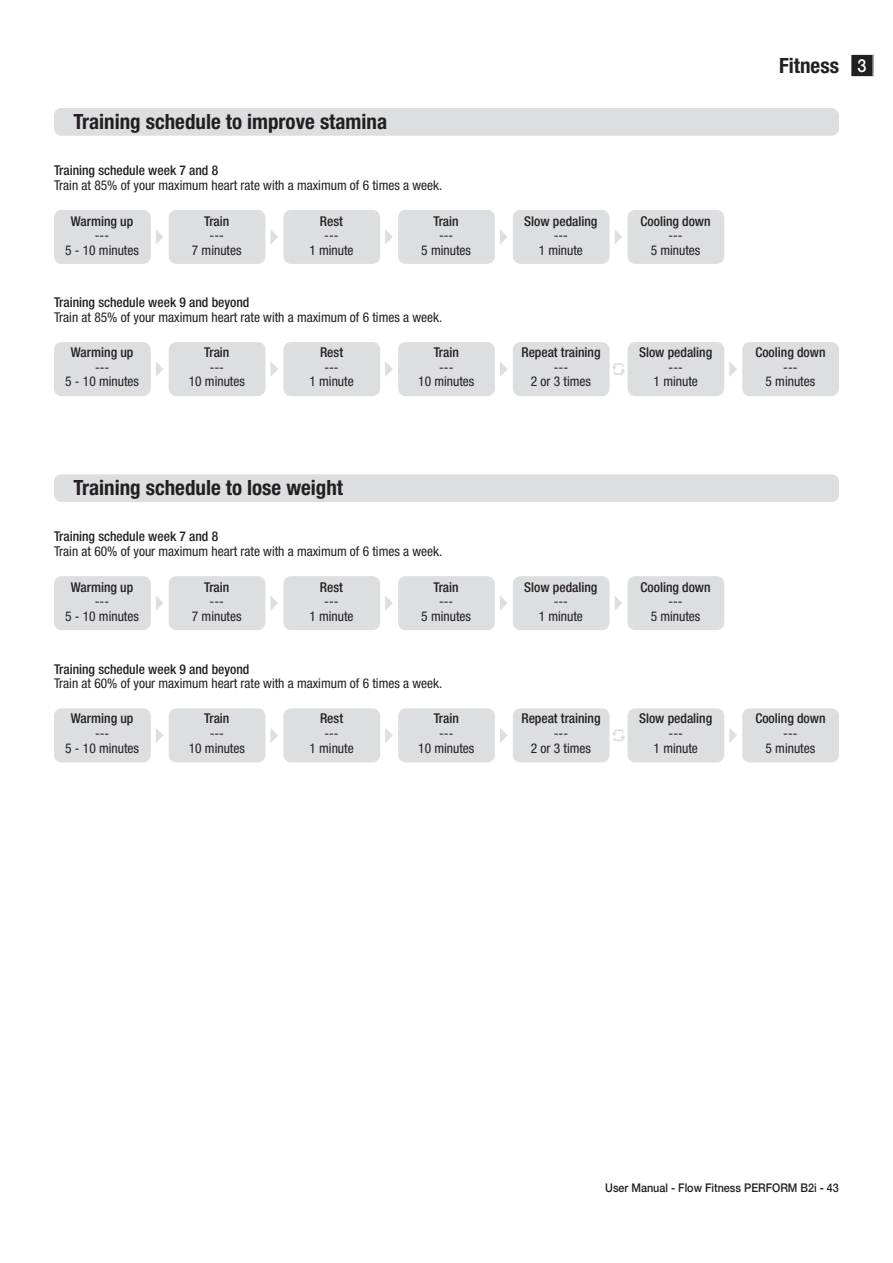
<style>
.page{position:relative;width:893px;height:1263px;background:#fff}
.page>*{position:absolute;margin:0;border:0;box-sizing:border-box;transform-origin:0 0}
.t1{font:700 condensed 21px "Helvetica Neue LT Std";color:#231f20}
.t2{font:condensed 13.5px/14.7px "Helvetica Neue LT Std";color:#231f20;text-align:center}
.t3{font:500 condensed 13.5px "Helvetica Neue LT Std";color:#231f20}
.t4{font:500 12px "Helvetica Neue LT Std";color:#231f20;scale:.9 1}
.s1{font-weight:500;font-stretch:normal;font-size:18px;color:#fff}
</style>
<div class="page">
<div style="left:851px;top:54px;width:22px;height:23px;background:#231f20"></div>
<div style="left:850px;top:54px;width:23px;height:23px;border:1px solid #fff"></div>
<div style="left:54px;top:108px;width:785px;height:28px;background:#dddee0;border-radius:8px"></div>
<div style="left:54px;top:210px;width:97px;height:54px;background:#dddee0;border-radius:8px"></div>
<div style="left:169px;top:210px;width:96px;height:54px;background:#dddee0;border-radius:8px"></div>
<div style="left:283px;top:210px;width:97px;height:54px;background:#dddee0;border-radius:8px"></div>
<div style="left:398px;top:210px;width:97px;height:54px;background:#dddee0;border-radius:8px"></div>
<div style="left:513px;top:210px;width:97px;height:54px;background:#dddee0;border-radius:8px"></div>
<div style="left:628px;top:210px;width:96px;height:54px;background:#dddee0;border-radius:8px"></div>
<svg style="left:156px;top:230px;width:7px;height:14px"></svg>
<svg style="left:385px;top:229px;width:8px;height:15px"></svg>
<svg style="left:500px;top:230px;width:7px;height:14px"></svg>
<svg style="left:614px;top:230px;width:8px;height:14px"></svg>
<svg style="left:270px;top:230px;width:8px;height:14px"></svg>
<svg style="left:612px;top:363px;width:13px;height:12px"></svg>
<div style="left:54px;top:342px;width:97px;height:54px;background:#dddee0;border-radius:8px"></div>
<div style="left:169px;top:342px;width:96px;height:54px;background:#dddee0;border-radius:8px"></div>
<div style="left:283px;top:342px;width:97px;height:54px;background:#dddee0;border-radius:8px"></div>
<div style="left:398px;top:342px;width:97px;height:54px;background:#dddee0;border-radius:8px"></div>
<div style="left:513px;top:342px;width:97px;height:54px;background:#dddee0;border-radius:8px"></div>
<div style="left:628px;top:342px;width:96px;height:54px;background:#dddee0;border-radius:8px"></div>
<div style="left:742px;top:342px;width:97px;height:54px;background:#dddee0;border-radius:8px"></div>
<svg style="left:156px;top:362px;width:7px;height:14px"></svg>
<svg style="left:385px;top:362px;width:8px;height:15px"></svg>
<svg style="left:500px;top:362px;width:7px;height:14px"></svg>
<svg style="left:729px;top:362px;width:8px;height:15px"></svg>
<svg style="left:270px;top:362px;width:8px;height:14px"></svg>
<div style="left:54px;top:474px;width:785px;height:28px;background:#dddee0;border-radius:8px"></div>
<div style="left:54px;top:576px;width:97px;height:54px;background:#dddee0;border-radius:8px"></div>
<div style="left:169px;top:576px;width:96px;height:54px;background:#dddee0;border-radius:8px"></div>
<div style="left:283px;top:576px;width:97px;height:54px;background:#dddee0;border-radius:8px"></div>
<div style="left:398px;top:576px;width:97px;height:54px;background:#dddee0;border-radius:8px"></div>
<div style="left:513px;top:576px;width:97px;height:54px;background:#dddee0;border-radius:8px"></div>
<div style="left:628px;top:576px;width:96px;height:54px;background:#dddee0;border-radius:8px"></div>
<svg style="left:156px;top:596px;width:7px;height:14px"></svg>
<svg style="left:385px;top:596px;width:8px;height:15px"></svg>
<svg style="left:500px;top:596px;width:7px;height:14px"></svg>
<svg style="left:614px;top:596px;width:8px;height:14px"></svg>
<svg style="left:270px;top:596px;width:8px;height:15px"></svg>
<svg style="left:612px;top:729px;width:13px;height:12px"></svg>
<div style="left:54px;top:708px;width:97px;height:54px;background:#dddee0;border-radius:8px"></div>
<div style="left:169px;top:708px;width:96px;height:54px;background:#dddee0;border-radius:8px"></div>
<div style="left:283px;top:708px;width:97px;height:54px;background:#dddee0;border-radius:8px"></div>
<div style="left:398px;top:708px;width:97px;height:54px;background:#dddee0;border-radius:8px"></div>
<div style="left:513px;top:708px;width:97px;height:54px;background:#dddee0;border-radius:8px"></div>
<div style="left:628px;top:708px;width:96px;height:54px;background:#dddee0;border-radius:8px"></div>
<div style="left:742px;top:708px;width:97px;height:54px;background:#dddee0;border-radius:8px"></div>
<svg style="left:156px;top:728px;width:7px;height:15px"></svg>
<svg style="left:385px;top:728px;width:8px;height:15px"></svg>
<svg style="left:500px;top:728px;width:7px;height:15px"></svg>
<svg style="left:729px;top:728px;width:8px;height:15px"></svg>
<svg style="left:270px;top:728px;width:8px;height:15px"></svg>
<h1 class="t1" style="left:779px;top:53px;width:89px">Fitness <span class="s1">3</span></h1>
<h1 class="t1" style="left:74px;top:109px;width:315px">Training schedule to improve stamina</h1>
<p class="t3" style="left:54px;top:162px;width:166px">Training schedule week 7 and 8</p>
<p class="t2" style="left:54px;top:177px;width:390px">Train at 85% of your maximum heart rate with a maximum of 6 times a week.</p>
<p class="t3" style="left:71px;top:213px;width:64px">Warming up</p>
<p class="t2" style="left:65px;top:228px;width:75px">---<br>5 - 10 minutes</p>
<p class="t3" style="left:204px;top:213px;width:27px">Train</p>
<p class="t2" style="left:192px;top:228px;width:51px">---<br>7 minutes</p>
<p class="t3" style="left:434px;top:213px;width:27px">Train</p>
<p class="t2" style="left:421px;top:228px;width:51px">---<br>5 minutes</p>
<p class="t3" style="left:320px;top:213px;width:25px">Rest</p>
<p class="t2" style="left:309px;top:228px;width:46px">---<br>1 minute</p>
<p class="t3" style="left:524px;top:213px;width:75px">Slow pedaling</p>
<p class="t2" style="left:539px;top:228px;width:46px">---<br>1 minute</p>
<p class="t3" style="left:640px;top:213px;width:72px">Cooling down</p>
<p class="t2" style="left:651px;top:228px;width:51px">---<br>5 minutes</p>
<p class="t3" style="left:54px;top:294px;width:197px">Training schedule week 9 and beyond</p>
<p class="t2" style="left:54px;top:310px;width:390px">Train at 85% of your maximum heart rate with a maximum of 6 times a week.</p>
<p class="t3" style="left:71px;top:344px;width:64px">Warming up</p>
<p class="t2" style="left:65px;top:360px;width:75px">---<br>5 - 10 minutes</p>
<p class="t3" style="left:204px;top:344px;width:27px">Train</p>
<p class="t2" style="left:189px;top:360px;width:58px">---<br>10 minutes</p>
<p class="t3" style="left:434px;top:344px;width:27px">Train</p>
<p class="t2" style="left:418px;top:360px;width:58px">---<br>10 minutes</p>
<p class="t3" style="left:320px;top:344px;width:25px">Rest</p>
<p class="t2" style="left:309px;top:360px;width:46px">---<br>1 minute</p>
<p class="t3" style="left:521px;top:344px;width:81px">Repeat training</p>
<p class="t2" style="left:531px;top:360px;width:62px">---<br>2 or 3 times</p>
<p class="t3" style="left:639px;top:344px;width:75px">Slow pedaling</p>
<p class="t2" style="left:654px;top:360px;width:46px">---<br>1 minute</p>
<p class="t3" style="left:755px;top:344px;width:72px">Cooling down</p>
<p class="t2" style="left:766px;top:360px;width:51px">---<br>5 minutes</p>
<h1 class="t1" style="left:74px;top:475px;width:271px">Training schedule to lose weight</h1>
<p class="t3" style="left:54px;top:528px;width:166px">Training schedule week 7 and 8</p>
<p class="t2" style="left:54px;top:544px;width:390px">Train at 60% of your maximum heart rate with a maximum of 6 times a week.</p>
<p class="t3" style="left:71px;top:579px;width:64px">Warming up</p>
<p class="t2" style="left:65px;top:594px;width:75px">---<br>5 - 10 minutes</p>
<p class="t3" style="left:204px;top:579px;width:27px">Train</p>
<p class="t2" style="left:192px;top:594px;width:51px">---<br>7 minutes</p>
<p class="t3" style="left:434px;top:579px;width:27px">Train</p>
<p class="t2" style="left:421px;top:594px;width:51px">---<br>5 minutes</p>
<p class="t3" style="left:320px;top:579px;width:25px">Rest</p>
<p class="t2" style="left:309px;top:594px;width:46px">---<br>1 minute</p>
<p class="t3" style="left:524px;top:579px;width:75px">Slow pedaling</p>
<p class="t2" style="left:539px;top:594px;width:46px">---<br>1 minute</p>
<p class="t3" style="left:640px;top:579px;width:72px">Cooling down</p>
<p class="t2" style="left:651px;top:594px;width:51px">---<br>5 minutes</p>
<p class="t3" style="left:54px;top:661px;width:197px">Training schedule week 9 and beyond</p>
<p class="t2" style="left:54px;top:676px;width:390px">Train at 60% of your maximum heart rate with a maximum of 6 times a week.</p>
<p class="t3" style="left:71px;top:711px;width:64px">Warming up</p>
<p class="t2" style="left:65px;top:726px;width:75px">---<br>5 - 10 minutes</p>
<p class="t3" style="left:204px;top:711px;width:27px">Train</p>
<p class="t2" style="left:189px;top:726px;width:58px">---<br>10 minutes</p>
<p class="t3" style="left:434px;top:711px;width:27px">Train</p>
<p class="t2" style="left:418px;top:726px;width:58px">---<br>10 minutes</p>
<p class="t3" style="left:320px;top:711px;width:25px">Rest</p>
<p class="t2" style="left:309px;top:726px;width:46px">---<br>1 minute</p>
<p class="t3" style="left:521px;top:711px;width:81px">Repeat training</p>
<p class="t2" style="left:531px;top:726px;width:62px">---<br>2 or 3 times</p>
<p class="t3" style="left:639px;top:711px;width:75px">Slow pedaling</p>
<p class="t2" style="left:654px;top:726px;width:46px">---<br>1 minute</p>
<p class="t3" style="left:755px;top:711px;width:72px">Cooling down</p>
<p class="t2" style="left:766px;top:726px;width:51px">---<br>5 minutes</p>
<p class="t4" style="left:605px;top:1181px;width:261px">User Manual - Flow Fitness PERFORM B2i - 43</p>
</div>
